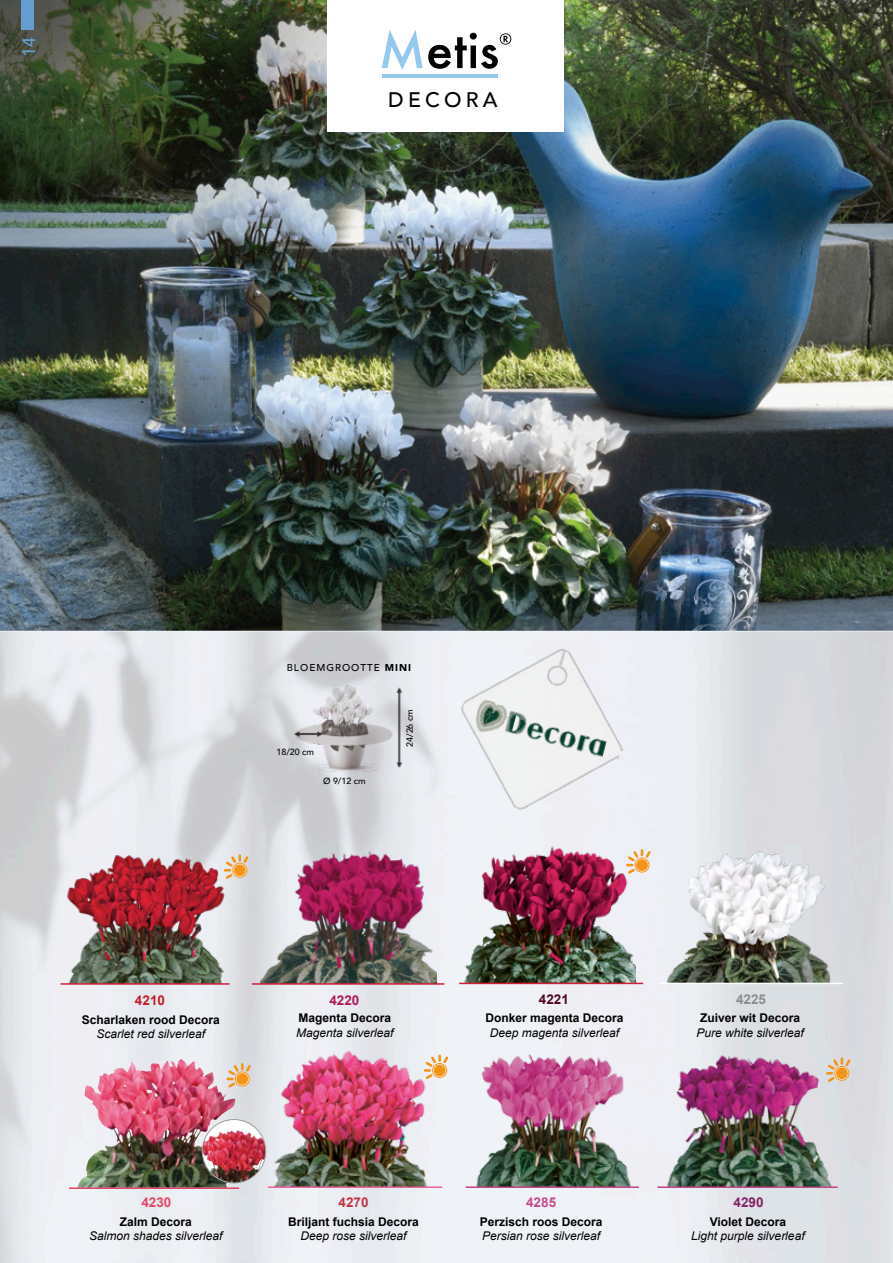
<style>
.page{position:relative;width:893px;height:1263px;background:#fff}
.page>*{position:absolute;margin:0;border:0;box-sizing:border-box;transform-origin:0 0}
.t1{font:500 21px "Avenir";letter-spacing:.2em;color:#000}
.t2{font:500 18px "Avenir";color:#639ed5}
.t3{font:700 13.5px "Arial";color:#c21e2b}
.t4{font:700 13.5px "Arial";color:#8d8c8f}
.t5{font:700 13.5px "Arial";color:#c23448}
.t6{font:700 13.5px "Arial";color:#ae1b58}
.t7{font:700 13.5px "Arial";color:#e74869}
.t8{font:700 13.5px "Arial";color:#c64b8d}
.t9{font:700 13.5px "Arial";color:#4f071f}
.t10{font:700 13.5px "Arial";color:#832267}
.t11{font:italic 12px "Arial";color:#000}
.t12{font:700 12px "Arial";color:#000}
.t13{font:500 9.9px "Avenir";letter-spacing:.1em;color:#000}
.t14{font:500 8.85px "Avenir";color:#000}
.s1{font-weight:900}
</style>
<div class="page">
<img style="left:0;top:0;width:893px;height:1263px">
<img style="left:63px;top:842px;width:164px;height:141px">
<img style="left:666px;top:836px;width:164px;height:147px">
<img style="left:268px;top:1040px;width:165px;height:146px">
<img style="left:261px;top:836px;width:176px;height:147px">
<img style="left:85px;top:1059px;width:96px;height:83px">
<img style="left:459px;top:1042px;width:173px;height:145px">
<img style="left:459px;top:847px;width:176px;height:136px">
<img style="left:665px;top:1042px;width:178px;height:145px">
<div style="left:202px;top:1119px;width:64px;height:64px;background:#fff;border-radius:50%"></div>
<img style="left:202px;top:1130px;width:64px;height:53px">
<div style="left:202px;top:1119px;width:64px;height:64px;border:1px solid #9d9d9c;border-radius:50%"></div>
<hr style="left:61px;top:983px;width:169px;height:2px;background:#d02034">
<hr style="left:459px;top:983px;width:184px;height:1px;background:#d02034">
<hr style="left:659px;top:983px;width:184px;height:1px;background:#fff">
<hr style="left:69px;top:1187px;width:170px;height:2px;background:#e63f67">
<hr style="left:466px;top:1186px;width:173px;height:2px;background:#c24287">
<hr style="left:657px;top:1186px;width:181px;height:2px;background:#c24287">
<hr style="left:252px;top:983px;width:192px;height:2px;background:#d02034">
<hr style="left:268px;top:1186px;width:174px;height:2px;background:#eb6199">
<svg style="left:224px;top:854px;width:25px;height:25px"></svg>
<svg style="left:626px;top:849px;width:25px;height:25px"></svg>
<svg style="left:226px;top:1063px;width:25px;height:25px"></svg>
<svg style="left:424px;top:1054px;width:24px;height:25px"></svg>
<svg style="left:826px;top:1057px;width:25px;height:25px"></svg>
<div style="left:21px;top:0;width:13px;height:30px;background:#649ed1"></div>
<div style="left:327px;top:0;width:236px;height:132px;background:#fff"></div>
<img style="left:432px;top:619px;width:220px;height:220px">
<img style="left:473px;top:698px;width:136px;height:66px">
<svg style="left:382px;top:30px;width:40px;height:40px"></svg>
<hr style="left:382px;top:74px;width:115px;height:4px;background:#95c8ed">
<svg style="left:428px;top:33px;width:83px;height:36px"></svg>
<img style="left:292px;top:680px;width:114px;height:95px">
<p class="t2" style="left:13px;top:57px;width:22px;rotate:-90deg">14</p>
<p class="t1" style="left:388px;top:82px;width:111px">DECORA</p>
<p class="t13" style="left:287px;top:659px;width:126px">BLOEMGROOTTE <span class="s1">MINI</span></p>
<p class="t14" style="left:276px;top:744px;width:39px">18/20 cm</p>
<p class="t14" style="left:323px;top:773px;width:44px">Ø 9/12 cm</p>
<p class="t14" style="left:402px;top:747px;width:39px;rotate:-90deg">24/26 cm</p>
<p class="t3" style="left:135px;top:991px;width:32px">4210</p>
<p class="t4" style="left:736px;top:990px;width:32px">4225</p>
<p class="t9" style="left:539px;top:990px;width:32px">4221</p>
<p class="t6" style="left:329px;top:991px;width:32px">4220</p>
<p class="t12" style="left:82px;top:1011px;width:140px">Scharlaken rood Decora</p>
<p class="t11" style="left:96px;top:1026px;width:110px">Scarlet red silverleaf</p>
<p class="t12" style="left:298px;top:1010px;width:94px">Magenta Decora</p>
<p class="t11" style="left:296px;top:1025px;width:99px">Magenta silverleaf</p>
<p class="t12" style="left:485px;top:1010px;width:140px">Donker magenta Decora</p>
<p class="t11" style="left:490px;top:1025px;width:131px">Deep magenta silverleaf</p>
<p class="t12" style="left:700px;top:1010px;width:102px">Zuiver wit Decora</p>
<p class="t11" style="left:697px;top:1025px;width:109px">Pure white silverleaf</p>
<p class="t5" style="left:339px;top:1194px;width:32px">4270</p>
<p class="t7" style="left:141px;top:1194px;width:32px">4230</p>
<p class="t8" style="left:526px;top:1194px;width:32px">4285</p>
<p class="t10" style="left:733px;top:1194px;width:32px">4290</p>
<p class="t12" style="left:120px;top:1214px;width:74px">Zalm Decora</p>
<p class="t11" style="left:89px;top:1228px;width:135px">Salmon shades silverleaf</p>
<p class="t12" style="left:288px;top:1214px;width:132px">Briljant fuchsia Decora</p>
<p class="t11" style="left:300px;top:1228px;width:108px">Deep rose silverleaf</p>
<p class="t12" style="left:480px;top:1214px;width:124px">Perzisch roos Decora</p>
<p class="t11" style="left:482px;top:1228px;width:120px">Persian rose silverleaf</p>
<p class="t12" style="left:710px;top:1214px;width:78px">Violet Decora</p>
<p class="t11" style="left:691px;top:1228px;width:115px">Light purple silverleaf</p>
</div>
